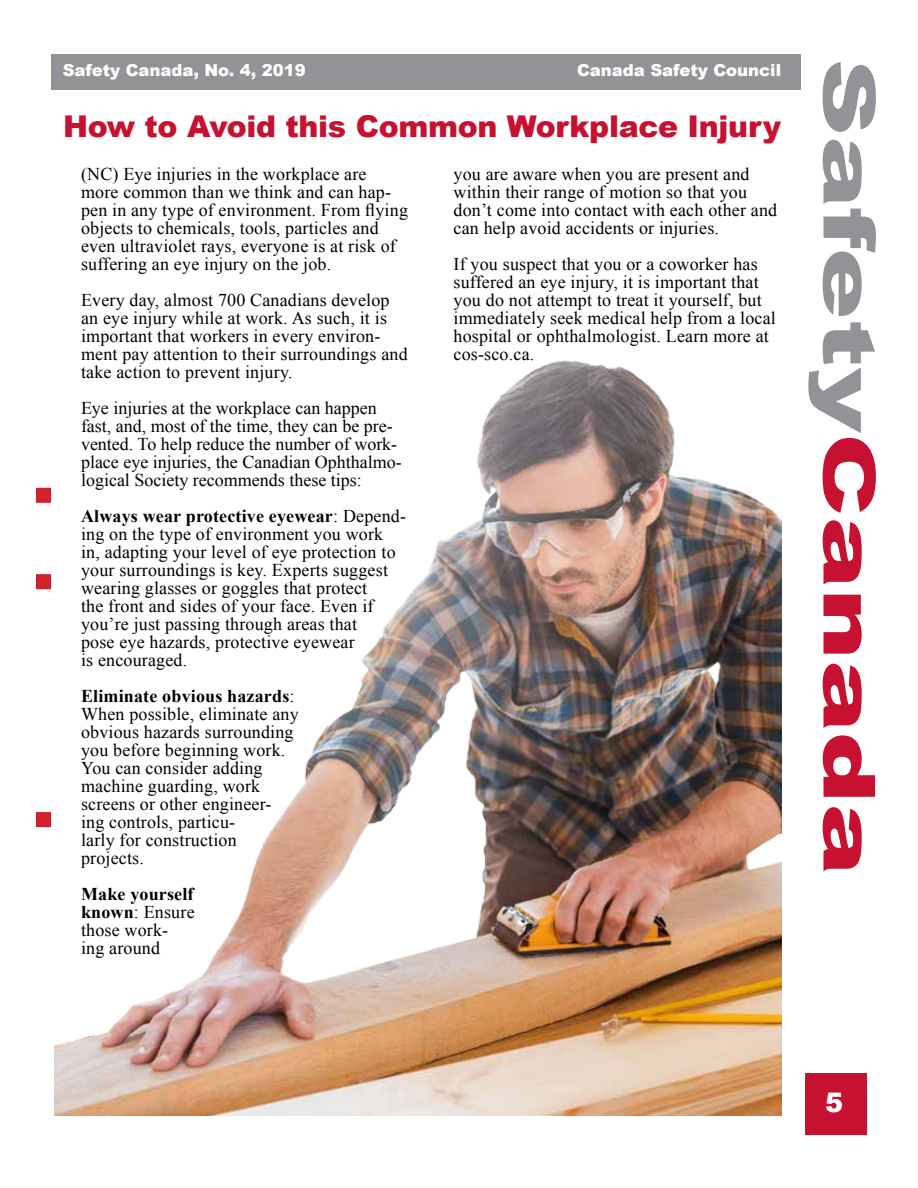
<style>
.page{position:relative;width:918px;height:1188px;background:#fff}
.page>*{position:absolute;margin:0;border:0;box-sizing:border-box;transform-origin:0 0}
.t1{font:900 72px "Arial";color:#919396;scale:1.49 1}
.t2{font:900 30px "Arial";letter-spacing:-.01em;color:#c61130}
.t3{font:900 27px "Arial";color:#fff}
.t4{font:18px/18px "Times New Roman";letter-spacing:.01em;color:#000}
.t5{font:900 16.5px "Arial";color:#fff}
.s1{color:#c61130}
.s2{font-weight:700}
</style>
<div class="page">
<div style="left:51px;top:54px;width:750px;height:36px;background:#919396"></div>
<div style="left:805px;top:1074px;width:61px;height:61px;background:#c61130"></div>
<div style="left:36px;top:488px;width:15px;height:15px;background:#d2232a;border:2px solid #c72032"></div>
<div style="left:36px;top:574px;width:15px;height:15px;background:#d2232a;border:2px solid #c72032"></div>
<div style="left:36px;top:812px;width:15px;height:15px;background:#d2232a;border:2px solid #c72032"></div>
<img style="left:54px;top:360px;width:727px;height:756px">
<p class="t5" style="left:63px;top:58px;width:245px">Safety Canada, No. 4, 2019</p>
<p class="t5" style="left:577px;top:58px;width:206px">Canada Safety Council</p>
<h1 class="t1" style="left:901px;top:58px;width:550px;rotate:90deg">Safety<span class="s1">Canada</span></h1>
<h2 class="t2" style="left:63px;top:104px;width:720px">How to Avoid this Common Workplace Injury</h2>
<p class="t4" style="left:81px;top:165px;width:329px">(NC) Eye injuries in the workplace are more common than we think and can hap&shy;pen in any type of environment. From flying objects to chemicals, tools, particles and even ultraviolet rays, everyone is at risk of suffering an eye injury on the job.</p>
<p class="t4" style="left:81px;top:291px;width:328px">Every day, almost 700 Canadians develop an eye injury while at work. As such, it is important that workers in every environ&shy;ment pay attention to their surroundings and take action to prevent injury.</p>
<p class="t4" style="left:81px;top:399px;width:322px">Eye injuries at the workplace can happen fast, and, most of the time, they can be pre&shy;vented. To help reduce the number of work&shy;place eye injuries, the Canadian Ophthalmo&shy;logical Society recommends these tips:</p>
<p class="t4" style="left:81px;top:507px;width:327px"><span class="s2">Always wear protective eyewear</span>: Depend&shy;ing on the type of environment you work in, adapting your level of eye protection to your surroundings is key. Experts suggest wearing glasses or goggles that protect<br>the front and sides of your face. Even if you’re just passing through areas that<br>pose eye hazards, protective eyewear<br>is encouraged.</p>
<p class="t4" style="left:81px;top:687px;width:219px"><span class="s2">Eliminate obvious hazards</span>:<br>When possible, eliminate any obvious hazards surrounding you before beginning work.<br>You can consider adding machine guarding, work screens or other engineer&shy;ing controls, particu-<br>larly for construction projects.</p>
<p class="t4" style="left:81px;top:885px;width:115px"><span class="s2">Make yourself known</span>: Ensure those work&shy;ing around</p>
<p class="t4" style="left:454px;top:165px;width:325px">you are aware when you are present and within their range of motion so that you don’t come into contact with each other and can help avoid accidents or injuries.</p>
<p class="t4" style="left:454px;top:255px;width:324px">If you suspect that you or a coworker has suffered an eye injury, it is important that you do not attempt to treat it yourself, but immediately seek medical help from a local hospital or ophthalmologist. Learn more at cos-sco.ca.</p>
<h3 class="t3" style="left:825px;top:1083px;width:20px">5</h3>
</div>
